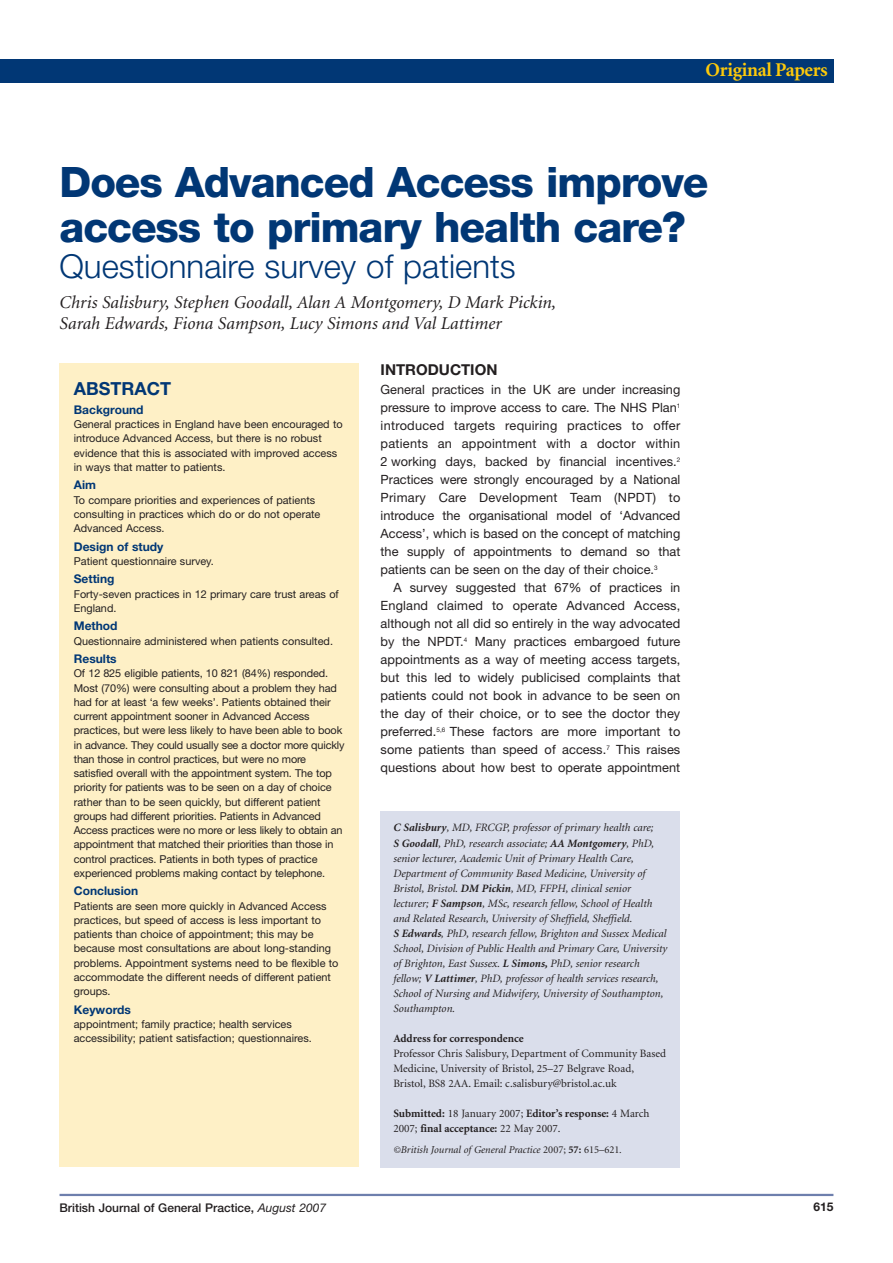
<style>
.page{position:relative;width:893px;height:1263px;background:#fff}
.page>*{position:absolute;margin:0;border:0;box-sizing:border-box;transform-origin:0 0}
.t1{font:800 42px/45px "Helvetica Neue";letter-spacing:-.025em;color:#013775}
.t2{font:300 33px "Helvetica Neue";color:#013775}
.t3{font:700 19.5px "Minion";letter-spacing:-.02em;color:#feca0a}
.t4{font:italic 18px/21px "Minion";color:#231f20}
.t5{font:700 18px "Helvetica Neue";color:#013775}
.t6{font:700 15px "Helvetica Neue";color:#231f20}
.t7{font:12.75px/18px "Helvetica Neue";color:#231f20;text-align:justify}
.t8{font:700 12px "Helvetica Neue";color:#013775}
.t9{font:500 12px "Helvetica Neue";color:#231f20}
.t10{font:700 12px "Helvetica Neue";color:#231f20}
.t11{font:italic 11.25px/15px "Minion";color:#231f20}
.t12{font:11.25px/15px "Minion";color:#231f20}
.t13{font:700 11.25px/15px "Minion";color:#231f20}
.t14{font:10.8px/14.2px "Helvetica Neue";color:#231f20}
.t15{font:italic 10.5px "Minion";color:#231f20}
.s1{font-weight:400;font-style:italic}
.s2{font-weight:700}
.s3{font-weight:400}
.s4{font-style:normal}
.s5{font-weight:700;font-style:normal}
</style>
<div class="page">
<hr style="left:60px;top:1194px;width:773px;height:2px;background:#6e7fad">
<div style="left:60px;top:363px;width:299px;height:803px;background:#fef0c6"></div>
<div style="left:381px;top:811px;width:299px;height:356px;background:#dadeeb"></div>
<div style="left:0;top:60px;width:833px;height:23px;background:#013775"></div>
<h3 class="t3" style="left:706px;top:62px;width:124px">Original Papers</h3>
<h1 class="t1" style="left:60px;top:163px;width:651px">Does Advanced Access improve access to primary health care?</h1>
<h2 class="t2" style="left:60px;top:254px;width:458px">Questionnaire survey of patients</h2>
<h3 class="t4" style="left:60px;top:293px;width:498px">Chris Salisbury, Stephen Goodall, Alan A Montgomery, D Mark Pickin,<br>Sarah Edwards, Fiona Sampson, Lucy Simons and Val Lattimer</h3>
<h3 class="t5" style="left:74px;top:383px;width:99px">ABSTRACT</h3>
<p class="t8" style="left:74px;top:405px;width:71px">Background</p>
<p class="t14" style="left:74px;top:418px;width:270px">General practices in England have been encouraged to introduce Advanced Access, but there is no robust evidence that this is associated with improved access in ways that matter to patients.</p>
<p class="t8" style="left:74px;top:481px;width:24px">Aim</p>
<p class="t14" style="left:74px;top:494px;width:248px">To compare priorities and experiences of patients consulting in practices which do or do not operate<br>Advanced Access.</p>
<p class="t8" style="left:74px;top:542px;width:91px">Design of study</p>
<p class="t14" style="left:74px;top:555px;width:142px">Patient questionnaire survey.</p>
<p class="t8" style="left:74px;top:575px;width:42px">Setting</p>
<p class="t14" style="left:74px;top:588px;width:267px">Forty-seven practices in 12 primary care trust areas of<br>England.</p>
<p class="t8" style="left:74px;top:622px;width:45px">Method</p>
<p class="t14" style="left:74px;top:635px;width:261px">Questionnaire administered when patients consulted.</p>
<p class="t8" style="left:74px;top:655px;width:44px">Results</p>
<p class="t14" style="left:74px;top:667px;width:272px">Of 12 825 eligible patients, 10 821 (84%) responded.<br>Most (70%) were consulting about a problem they had had for at least ‘a few weeks’. Patients obtained their current appointment sooner in Advanced Access practices, but were less likely to have been able to book in advance. They could usually see a doctor more quickly than those in control practices, but were no more satisfied overall with the appointment system. The top priority for patients was to be seen on a day of choice rather than to be seen quickly, but different patient groups had different priorities. Patients in Advanced Access practices were no more or less likely to obtain an appointment that matched their priorities than those in control practices. Patients in both types of practice experienced problems making contact by telephone.</p>
<p class="t8" style="left:74px;top:887px;width:66px">Conclusion</p>
<p class="t14" style="left:74px;top:900px;width:266px">Patients are seen more quickly in Advanced Access practices, but speed of access is less important to patients than choice of appointment; this may be because most consultations are about long-standing problems. Appointment systems need to be flexible to accommodate the different needs of different patient groups.</p>
<p class="t8" style="left:74px;top:1005px;width:59px">Keywords</p>
<p class="t14" style="left:74px;top:1018px;width:240px">appointment; family practice; health services accessibility; patient satisfaction; questionnaires.</p>
<p class="t9" style="left:60px;top:1203px;width:268px">British Journal of General Practice, <span class="s1">August 2007</span></p>
<h3 class="t6" style="left:381px;top:364px;width:118px">INTRODUCTION</h3>
<p class="t7" style="left:381px;top:382px;width:301px">General practices in the UK are under increasing pressure to improve access to care. The NHS Plan<sup>1 </sup>introduced targets requiring practices to offer patients an appointment with a doctor within 2 working days, backed by financial incentives.<sup>2<br></sup>Practices were strongly encouraged by a National Primary Care Development Team (NPDT) to introduce the organisational model of ‘Advanced Access’, which is based on the concept of matching the supply of appointments to demand so that patients can be seen on the day of their choice.<sup>3</sup></p>
<p class="t7" style="left:381px;top:580px;width:301px;text-indent:13px">A survey suggested that 67% of practices in England claimed to operate Advanced Access, although not all did so entirely in the way advocated by the NPDT.<sup>4</sup> Many practices embargoed future appointments as a way of meeting access targets, but this led to widely publicised complaints that patients could not book in advance to be seen on the day of their choice, or to see the doctor they preferred.<sup>5,6</sup> These factors are more important to some patients than speed of access.<sup>7</sup> This raises questions about how best to operate appointment</p>
<p class="t11" style="left:393px;top:821px;width:276px"><span class="s2">C Salisbury</span>, MD, FRCGP, professor of primary health care;<br><span class="s2">S Goodall</span>, PhD, research associate; <span class="s2">AA Montgomery</span>, PhD, senior lecturer, Academic Unit of Primary Health Care, Department of Community Based Medicine, University of Bristol, Bristol. <span class="s2">DM Pickin</span>, MD, FFPH, clinical senior lecturer; <span class="s2">F Sampson</span>, MSc, research fellow, School of Health and Related Research, University of Sheffield, Sheffield.<br><span class="s2">S Edwards</span>, PhD, research fellow, Brighton and Sussex Medical School, Division of Public Health and Primary Care, University of Brighton, East Sussex. <span class="s2">L Simons,</span> PhD, senior research fellow; <span class="s2">V Lattimer</span>, PhD, professor of health services research, School of Nursing and Midwifery, University of Southampton, Southampton.</p>
<p class="t13" style="left:393px;top:1031px;width:132px">Address for correspondence</p>
<p class="t12" style="left:393px;top:1046px;width:274px">Professor Chris Salisbury, Department of Community Based<br>Medicine, University of Bristol, 25–27 Belgrave Road,<br>Bristol, BS8 2AA. Email: c.salisbury@bristol.ac.uk</p>
<p class="t13" style="left:393px;top:1106px;width:258px">Submitted: <span class="s3">18 January 2007;</span> Editor’s response: <span class="s3">4 March<br>2007;</span> final acceptance: <span class="s3">22 May 2007.</span></p>
<p class="t15" style="left:393px;top:1145px;width:230px">©British Journal of General Practice <span class="s4">2007;</span> <span class="s5">57:</span> <span class="s4">615–621</span>.</p>
<p class="t10" style="left:813px;top:1202px;width:22px">615</p>
</div>
